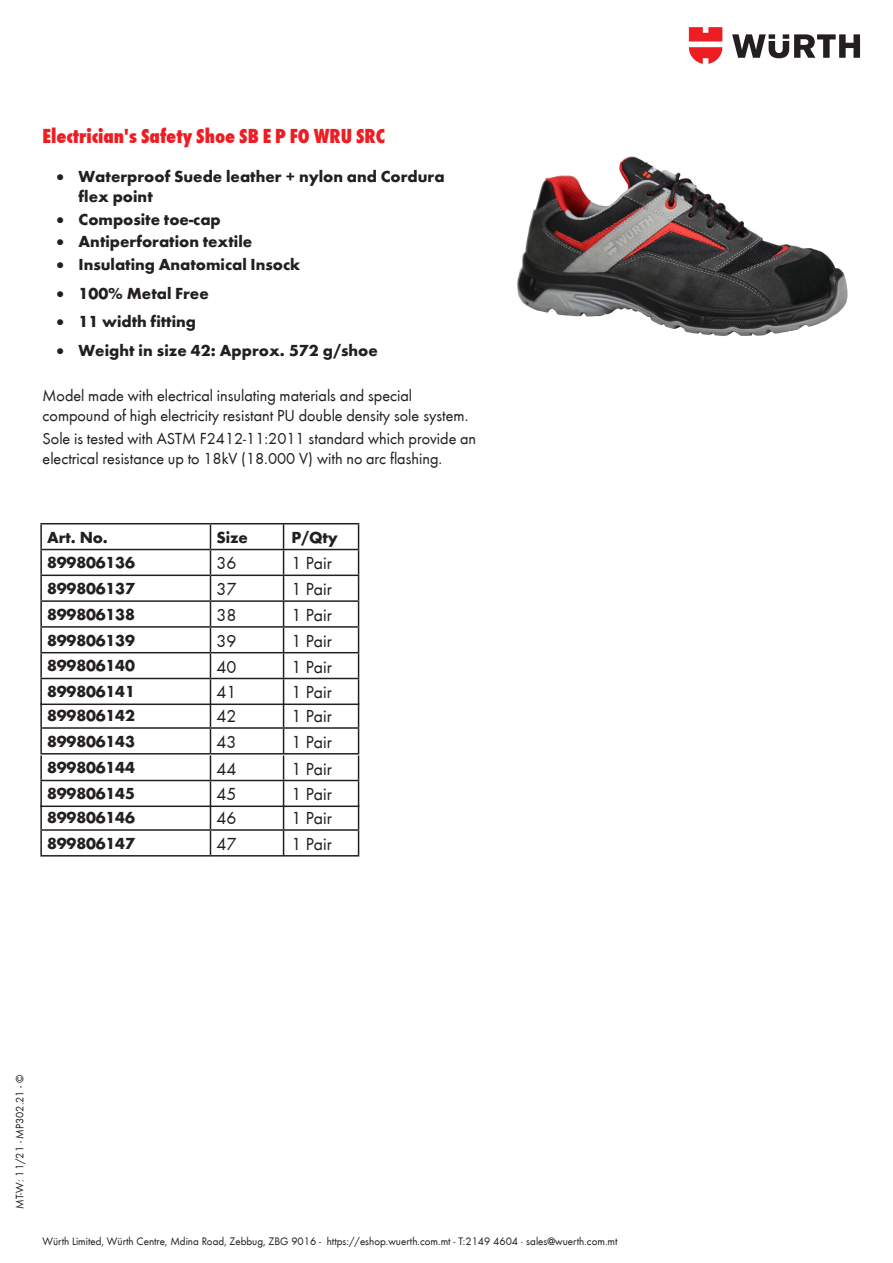
<style>
.page{position:relative;width:893px;height:1263px;background:#fff}
.page>*{position:absolute;margin:0;border:0;box-sizing:border-box;transform-origin:0 0}
.t1{font:800 condensed 21px "Wuerth";color:#ee1d23}
.t2{font:18px/25.8px "Wuerth";color:#231f20}
.t3{font:700 16.5px/19.8px "Wuerth";color:#231f20}
.t4{font:16.5px/19.8px "Wuerth";color:#231f20}
.t5{font:700 16.5px "Wuerth";color:#231f20}
.t6{font:11.25px "Wuerth";color:#231f20}
.s1{font-style:inherit}
</style>
<div class="page">
<svg style="left:732px;top:34px;width:128px;height:24px"></svg>
<svg style="left:689px;top:27px;width:33px;height:37px"></svg>
<img style="left:517px;top:156px;width:331px;height:180px">
<hr style="left:40px;top:523px;width:170px;height:1px;background:#231f20">
<hr style="left:40px;top:524px;width:2px;height:25px;background:#231f20">
<hr style="left:210px;top:523px;width:149px;height:1px;background:#231f20">
<hr style="left:40px;top:549px;width:170px;height:1px;background:#231f20">
<hr style="left:40px;top:550px;width:2px;height:25px;background:#231f20">
<hr style="left:210px;top:549px;width:149px;height:1px;background:#231f20">
<hr style="left:40px;top:575px;width:170px;height:1px;background:#231f20">
<hr style="left:40px;top:576px;width:2px;height:24px;background:#231f20">
<hr style="left:210px;top:575px;width:149px;height:1px;background:#231f20">
<hr style="left:40px;top:600px;width:170px;height:2px;background:#231f20">
<hr style="left:40px;top:602px;width:2px;height:24px;background:#231f20">
<hr style="left:210px;top:600px;width:149px;height:2px;background:#231f20">
<hr style="left:40px;top:626px;width:170px;height:2px;background:#231f20">
<hr style="left:40px;top:628px;width:2px;height:24px;background:#231f20">
<hr style="left:210px;top:626px;width:149px;height:2px;background:#231f20">
<hr style="left:40px;top:652px;width:170px;height:1px;background:#231f20">
<hr style="left:40px;top:653px;width:2px;height:25px;background:#231f20">
<hr style="left:210px;top:652px;width:149px;height:1px;background:#231f20">
<hr style="left:40px;top:678px;width:170px;height:1px;background:#231f20">
<hr style="left:40px;top:679px;width:2px;height:24px;background:#231f20">
<hr style="left:210px;top:678px;width:149px;height:1px;background:#231f20">
<hr style="left:40px;top:703px;width:170px;height:2px;background:#231f20">
<hr style="left:210px;top:703px;width:149px;height:2px;background:#231f20">
<hr style="left:40px;top:703px;width:2px;height:24px;background:#231f20">
<hr style="left:40px;top:727px;width:170px;height:2px;background:#231f20">
<hr style="left:40px;top:729px;width:2px;height:24px;background:#231f20">
<hr style="left:210px;top:727px;width:149px;height:2px;background:#231f20">
<hr style="left:40px;top:753px;width:170px;height:1px;background:#231f20">
<hr style="left:210px;top:753px;width:149px;height:1px;background:#231f20">
<hr style="left:40px;top:755px;width:2px;height:25px;background:#231f20">
<hr style="left:40px;top:780px;width:170px;height:1px;background:#231f20">
<hr style="left:40px;top:781px;width:2px;height:24px;background:#231f20">
<hr style="left:210px;top:780px;width:149px;height:1px;background:#231f20">
<hr style="left:40px;top:805px;width:170px;height:2px;background:#231f20">
<hr style="left:210px;top:805px;width:149px;height:2px;background:#231f20">
<hr style="left:40px;top:805px;width:2px;height:24px;background:#231f20">
<hr style="left:40px;top:829px;width:170px;height:2px;background:#231f20">
<hr style="left:40px;top:831px;width:2px;height:24px;background:#231f20">
<hr style="left:210px;top:829px;width:149px;height:2px;background:#231f20">
<svg style="left:210px;top:524px;width:1px;height:331px"></svg>
<svg style="left:358px;top:524px;width:1px;height:331px"></svg>
<hr style="left:40px;top:855px;width:170px;height:1px;background:#231f20">
<hr style="left:210px;top:855px;width:149px;height:1px;background:#231f20">
<svg style="left:283px;top:524px;width:1px;height:331px"></svg>
<p class="t1" style="left:43px;top:121px;width:344px">Electrician's Safety Shoe SB E P FO WRU SRC</p>
<p class="t3" style="left:79px;top:165px;width:367px;text-indent:-22px">• Waterproof Suede leather + nylon and Cordura flex point</p>
<p class="t3" style="left:57px;top:208px;width:166px">• Composite toe-cap</p>
<p class="t3" style="left:57px;top:231px;width:197px">• Antiperforation textile</p>
<p class="t3" style="left:57px;top:254px;width:245px">• Insulating Anatomical Insock</p>
<p class="t3" style="left:57px;top:282px;width:154px">• 100% Metal Free</p>
<p class="t3" style="left:57px;top:311px;width:141px">• 11 width fitting</p>
<p class="t5" style="left:57px;top:338px;width:323px">• Weight in size 42: Approx. 572 g/shoe</p>
<p class="t4" style="left:43px;top:385px;width:427px">Model made with electrical insulating materials and special compound of high electricity resistant PU double density sole system.</p>
<p class="t4" style="left:43px;top:428px;width:435px">Sole is tested with ASTM F2412-11:2011 standard which provide an electrical resistance up to 18kV (18.000 V) with no arc flashing.</p>
<p class="t3" style="left:47px;top:526px;width:62px">Art. No.</p>
<p class="t3" style="left:216px;top:526px;width:33px">Size</p>
<p class="t3" style="left:47px;top:552px;width:89px">8998061<span class="s1">36</span></p>
<p class="t2" style="left:216px;top:549px;width:21px">36</p>
<p class="t3" style="left:47px;top:577px;width:89px">8998061<span class="s1">37</span></p>
<p class="t2" style="left:216px;top:575px;width:21px">37</p>
<p class="t3" style="left:47px;top:603px;width:89px">8998061<span class="s1">38</span></p>
<p class="t2" style="left:216px;top:601px;width:21px">38</p>
<p class="t3" style="left:47px;top:629px;width:89px">8998061<span class="s1">39</span></p>
<p class="t2" style="left:216px;top:627px;width:21px">39</p>
<p class="t3" style="left:47px;top:655px;width:89px">89980614<span class="s1">0</span></p>
<p class="t2" style="left:216px;top:653px;width:21px">40</p>
<p class="t3" style="left:47px;top:681px;width:89px">89980614<span class="s1">1</span></p>
<p class="t2" style="left:216px;top:678px;width:21px">41</p>
<p class="t3" style="left:47px;top:704px;width:89px">89980614<span class="s1">2</span></p>
<p class="t2" style="left:216px;top:702px;width:21px">42</p>
<p class="t3" style="left:47px;top:730px;width:89px">89980614<span class="s1">3</span></p>
<p class="t2" style="left:216px;top:728px;width:21px">43</p>
<p class="t3" style="left:47px;top:757px;width:89px">899806144</p>
<p class="t2" style="left:216px;top:755px;width:21px">44</p>
<p class="t3" style="left:47px;top:783px;width:89px">899806145</p>
<p class="t2" style="left:216px;top:780px;width:21px">45</p>
<p class="t3" style="left:47px;top:806px;width:89px">899806146</p>
<p class="t2" style="left:216px;top:804px;width:21px">46</p>
<p class="t3" style="left:47px;top:832px;width:89px">899806147</p>
<p class="t2" style="left:216px;top:830px;width:21px">47</p>
<p class="t3" style="left:291px;top:526px;width:48px">P/Qty</p>
<p class="t2" style="left:291px;top:549px;width:42px;text-align:justify">1 Pair 1 Pair 1 Pair 1 Pair 1 Pair 1 Pair</p>
<p class="t2" style="left:291px;top:702px;width:42px">1 Pair<br>1 Pair</p>
<p class="t2" style="left:291px;top:755px;width:42px">1 Pair<br>1 Pair</p>
<p class="t2" style="left:291px;top:804px;width:42px">1 Pair<br>1 Pair</p>
<p class="t6" style="left:12px;top:1209px;width:136px;rotate:-90deg">MT-W: 11/21 - MP302.21 - ©</p>
<p class="t6" style="left:43px;top:1234px;width:577px">Würth Limited, Würth Centre, Mdina Road, Zebbug, ZBG 9016 - https://eshop.wuerth.com.mt - T:2149 4604 · sales@wuerth.com.mt</p>
</div>
